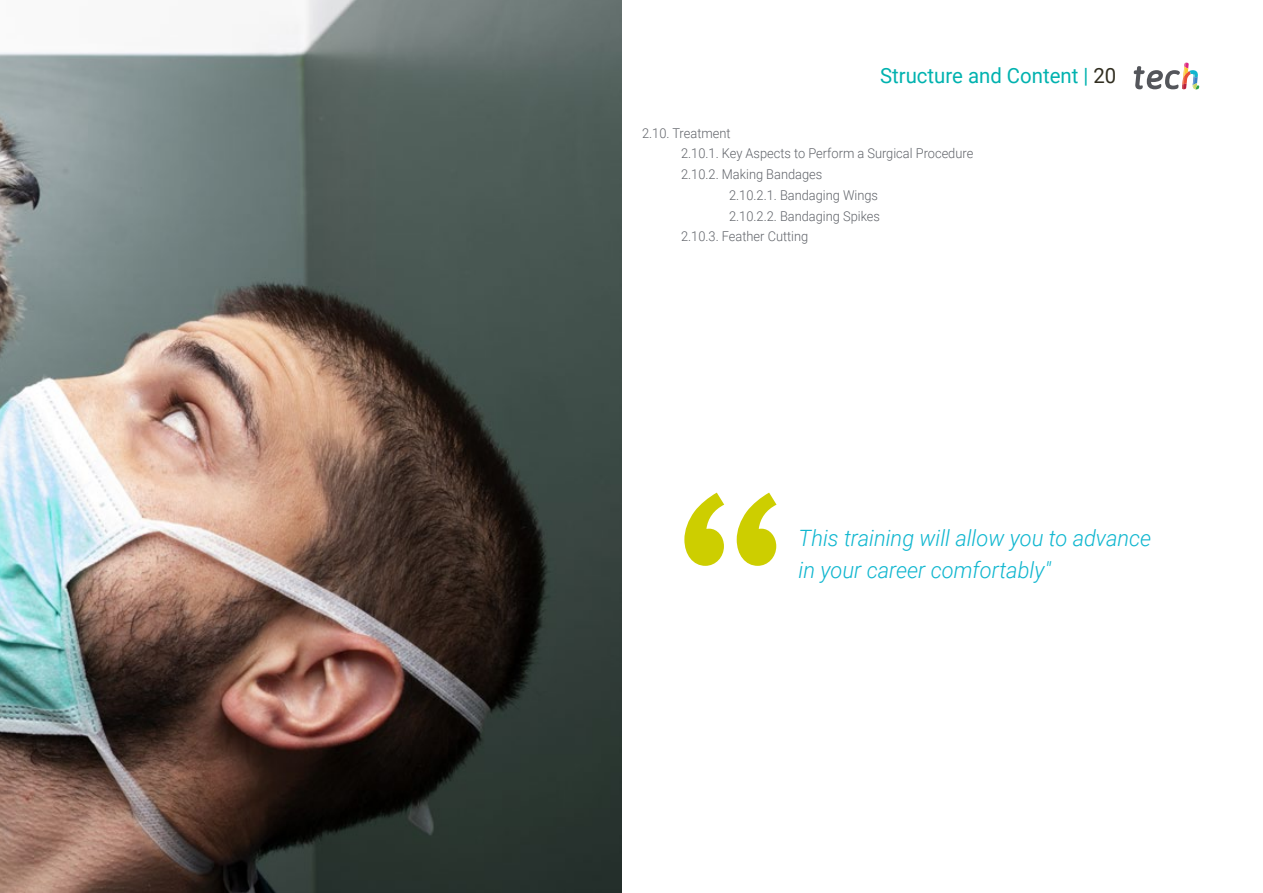
<style>
.page{position:relative;width:1263px;height:893px;background:#fff}
.page>*{position:absolute;margin:0;border:0;box-sizing:border-box;transform-origin:0 0}
.t1{font:italic 300 22.5px/31.5px "Roboto";color:#0fb6cf}
.t2{font:21px "Roboto";color:#00b2af}
.t3{font:300 13.5px "Roboto";color:#61646a;scale:.95 1}
.s1{color:#312e20}
</style>
<div class="page">
<svg style="left:1134px;top:63px;width:65px;height:27px"></svg>
<svg style="left:684px;top:493px;width:92px;height:73px"></svg>
<img style="left:0;top:0;width:622px;height:893px">
<h2 class="t2" style="left:880px;top:61px;width:238px">Structure and Content | <span class="s1">20</span></h2>
<p class="t3" style="left:642px;top:123px;width:95px">2.10. Treatment</p>
<p class="t3" style="left:681px;top:144px;width:309px">2.10.1. Key Aspects to Perform a Surgical Procedure</p>
<p class="t3" style="left:681px;top:165px;width:150px">2.10.2. Making Bandages</p>
<p class="t3" style="left:729px;top:186px;width:158px">2.10.2.1. Bandaging Wings</p>
<p class="t3" style="left:729px;top:206px;width:160px">2.10.2.2. Bandaging Spikes</p>
<p class="t3" style="left:681px;top:227px;width:135px">2.10.3. Feather Cutting</p>
<h1 class="t1" style="left:799px;top:522px;width:354px">This training will allow you to advance in your career comfortably"</h1>
</div>
